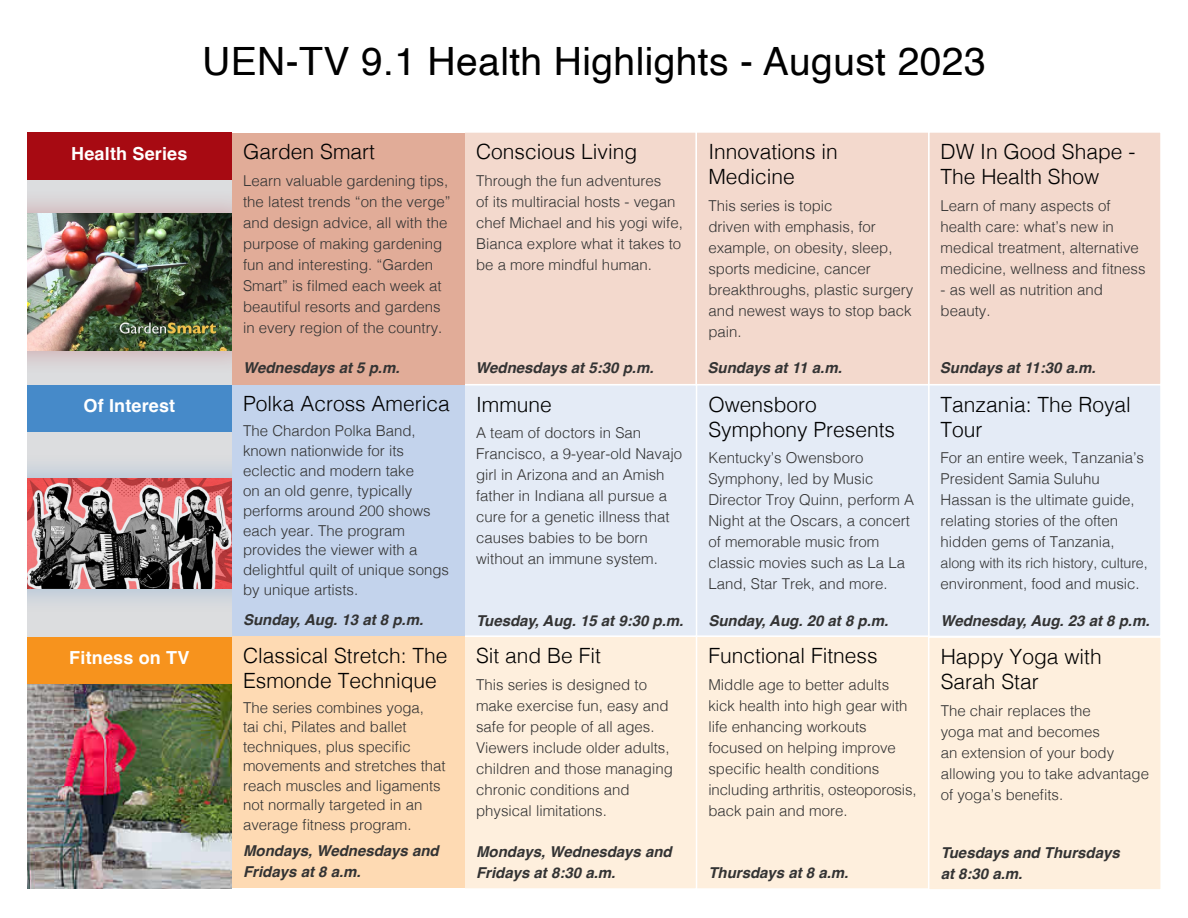
<style>
.page{position:relative;width:1188px;height:918px;background:#fff}
.page>*{position:absolute;margin:0;border:0;box-sizing:border-box;transform-origin:0 0}
.t1{font:39px "Helvetica";letter-spacing:.01em;color:#000}
.item_title{font:300 21px/25.2px "Helvetica";color:#000}
.Catergory_Title{font:700 18px "Helvetica";letter-spacing:.01em;color:#fff}
.item_description{font:300 15px/21px "Helvetica";color:#333}
.date_time_bottom{font:italic 700 15px/21px "Helvetica";color:#333}
.item_description-2{font:300 14.25px "Helvetica";letter-spacing:-.01em;color:#333}
</style>
<div class="page">
<div style="left:928px;top:384px;width:233px;height:252px;background:#e4ebf6"></div>
<div style="left:928px;top:384px;width:234px;height:253px;border:2px solid #fff"></div>
<div style="left:696px;top:384px;width:233px;height:252px;background:#e4ebf6"></div>
<div style="left:696px;top:384px;width:234px;height:253px;border:2px solid #fff"></div>
<div style="left:464px;top:384px;width:233px;height:252px;background:#e4ebf6"></div>
<div style="left:463px;top:384px;width:234px;height:253px;border:2px solid #fff"></div>
<div style="left:464px;top:132px;width:233px;height:253px;background:#f3d9cd"></div>
<div style="left:463px;top:131px;width:234px;height:254px;border:2px solid #fff"></div>
<div style="left:27px;top:180px;width:205px;height:205px;background:#dcdddf"></div>
<div style="left:27px;top:188px;width:205px;height:188px;background:#a70a12;opacity:.3"></div>
<img style="left:27px;top:213px;width:205px;height:137px">
<div style="left:27px;top:432px;width:205px;height:205px;background:#dcdddf"></div>
<div style="left:27px;top:453px;width:205px;height:161px;background:#468ac9;opacity:.4"></div>
<img style="left:27px;top:479px;width:205px;height:109px">
<div style="left:27px;top:133px;width:205px;height:47px;background:#a70a12"></div>
<div style="left:27px;top:385px;width:205px;height:47px;background:#468ac9"></div>
<div style="left:928px;top:132px;width:233px;height:253px;background:#f3d9cd"></div>
<div style="left:928px;top:131px;width:234px;height:254px;border:2px solid #fff"></div>
<div style="left:696px;top:132px;width:233px;height:253px;background:#f3d9cd"></div>
<div style="left:696px;top:131px;width:234px;height:254px;border:2px solid #fff"></div>
<div style="left:696px;top:636px;width:233px;height:253px;background:#feefdd"></div>
<div style="left:696px;top:636px;width:234px;height:254px;border:2px solid #fff"></div>
<div style="left:464px;top:636px;width:233px;height:253px;background:#feefdd"></div>
<div style="left:463px;top:636px;width:234px;height:254px;border:2px solid #fff"></div>
<div style="left:929px;top:637px;width:232px;height:253px;background:#feefdd"></div>
<div style="left:928px;top:636px;width:234px;height:255px;border:2px solid #fff"></div>
<img style="left:27px;top:683px;width:205px;height:205px">
<div style="left:27px;top:637px;width:205px;height:46px;background:#f7931d"></div>
<div style="left:232px;top:636px;width:232px;height:252px;background:#fedab3"></div>
<div style="left:232px;top:384px;width:232px;height:252px;background:#c3d3ec"></div>
<div style="left:232px;top:133px;width:232px;height:252px;background:#e1ac98"></div>
<p class="t1" style="left:202px;top:31px;width:785px">UEN-TV 9.1 Health Highlights - August 2023</p>
<p class="Catergory_Title" style="left:71px;top:143px;width:118px">Health Series</p>
<p class="item_title" style="left:243px;top:138px;width:133px">Garden Smart</p>
<p class="item_description" style="left:243px;top:169px;width:209px">Learn valuable gardening tips, the latest trends “on the verge” and design advice, all with the purpose of making gardening fun and interesting. “Garden<br>Smart” is filmed each week at beautiful resorts and gardens in every region of the country.</p>
<p class="date_time_bottom" style="left:243px;top:359px;width:158px">Wednesdays at 5 p.m.</p>
<p class="item_title" style="left:476px;top:138px;width:163px">Conscious Living</p>
<p class="item_description" style="left:476px;top:169px;width:208px">Through the fun adventures<br>of its multiracial hosts - vegan chef Michael and his yogi wife,<br>Bianca explore what it takes to be a more mindful human.</p>
<p class="item_title" style="left:708px;top:138px;width:131px">Innovations in<br>Medicine</p>
<p class="item_description" style="left:708px;top:194px;width:207px">This series is topic<br>driven with emphasis, for example, on obesity, sleep, sports medicine, cancer breakthroughs, plastic surgery and newest ways to stop back pain.</p>
<p class="item_title" style="left:941px;top:138px;width:196px">DW In Good Shape -<br>The Health Show</p>
<p class="item_description" style="left:941px;top:194px;width:207px">Learn of many aspects of health care: what’s new in medical treatment, alternative medicine, wellness and fitness</p>
<p class="item_description" style="left:941px;top:278px;width:164px">- as well as nutrition and beauty.</p>
<p class="date_time_bottom" style="left:475px;top:359px;width:180px">Wednesdays at 5:30 p.m.</p>
<p class="date_time_bottom" style="left:708px;top:359px;width:136px">Sundays at 11 a.m.</p>
<p class="date_time_bottom" style="left:940px;top:359px;width:157px">Sundays at 11:30 a.m.</p>
<p class="Catergory_Title" style="left:83px;top:395px;width:93px">Of Interest</p>
<p class="item_title" style="left:243px;top:389px;width:208px">Polka Across America</p>
<p class="item_description" style="left:243px;top:420px;width:207px;line-height:19.8px">The Chardon Polka Band, known nationwide for its eclectic and modern take<br>on an old genre, typically performs around 200 shows each year. The program provides the viewer with a delightful quilt of unique songs by unique artists.</p>
<p class="date_time_bottom" style="left:243px;top:611px;width:182px">Sunday, Aug. 13 at 8 p.m.</p>
<p class="item_title" style="left:476px;top:390px;width:77px">Immune</p>
<p class="item_description" style="left:476px;top:421px;width:207px">A team of doctors in San<br>Francisco, a 9-year-old Navajo girl in Arizona and an Amish father in Indiana all pursue a cure for a genetic illness that causes babies to be born without an immune system.</p>
<p class="item_title" style="left:708px;top:390px;width:188px">Owensboro<br>Symphony Presents</p>
<p class="item_description" style="left:708px;top:446px;width:207px">Kentucky’s Owensboro<br>Symphony, led by Music<br>Director Troy Quinn, perform A<br>Night at the Oscars, a concert of memorable music from classic movies such as La La<br>Land, Star Trek, and more.</p>
<p class="item_title" style="left:941px;top:390px;width:192px">Tanzania: The Royal<br>Tour</p>
<p class="item_description" style="left:941px;top:446px;width:205px">For an entire week, Tanzania’s<br>President Samia Suluhu<br>Hassan is the ultimate guide, relating stories of the often hidden gems of Tanzania,</p>
<p class="item_description-2" style="left:941px;top:551px;width:209px">along with its rich history, culture,</p>
<p class="item_description" style="left:941px;top:572px;width:201px">environment, food and music.</p>
<p class="date_time_bottom" style="left:476px;top:612px;width:209px">Tuesday, Aug. 15 at 9:30 p.m.</p>
<p class="date_time_bottom" style="left:708px;top:612px;width:182px">Sunday, Aug. 20 at 8 p.m.</p>
<p class="date_time_bottom" style="left:941px;top:612px;width:210px">Wednesday, Aug. 23 at 8 p.m.</p>
<p class="Catergory_Title" style="left:69px;top:646px;width:122px">Fitness on TV</p>
<p class="item_title" style="left:243px;top:641px;width:206px">Classical Stretch: The<br>Esmonde Technique</p>
<p class="item_description" style="left:243px;top:697px;width:204px;line-height:19.5px">The series combines yoga,<br>tai chi, Pilates and ballet techniques, plus specific movements and stretches that reach muscles and ligaments not normally targeted in an average fitness program.</p>
<p class="date_time_bottom" style="left:243px;top:842px;width:197px">Mondays, Wednesdays and<br>Fridays at 8 a.m.</p>
<p class="item_title" style="left:476px;top:642px;width:126px">Sit and Be Fit</p>
<p class="item_description" style="left:476px;top:673px;width:198px">This series is designed to make exercise fun, easy and safe for people of all ages.<br>Viewers include older adults, children and those managing chronic conditions and physical limitations.</p>
<p class="date_time_bottom" style="left:476px;top:843px;width:197px">Mondays, Wednesdays and<br>Fridays at 8:30 a.m.</p>
<p class="item_title" style="left:708px;top:642px;width:171px">Functional Fitness</p>
<p class="item_description" style="left:708px;top:673px;width:210px">Middle age to better adults kick health into high gear with life enhancing workouts focused on helping improve specific health conditions including arthritis, osteoporosis, back pain and more.</p>
<p class="date_time_bottom" style="left:708px;top:864px;width:142px">Thursdays at 8 a.m.</p>
<p class="item_title" style="left:941px;top:643px;width:163px">Happy Yoga with<br>Sarah Star</p>
<p class="item_description" style="left:941px;top:699px;width:210px">The chair replaces the<br>yoga mat and becomes<br>an extension of your body allowing you to take advantage of yoga’s benefits.</p>
<p class="date_time_bottom" style="left:941px;top:844px;width:180px">Tuesdays and Thursdays at 8:30 a.m.</p>
</div>
